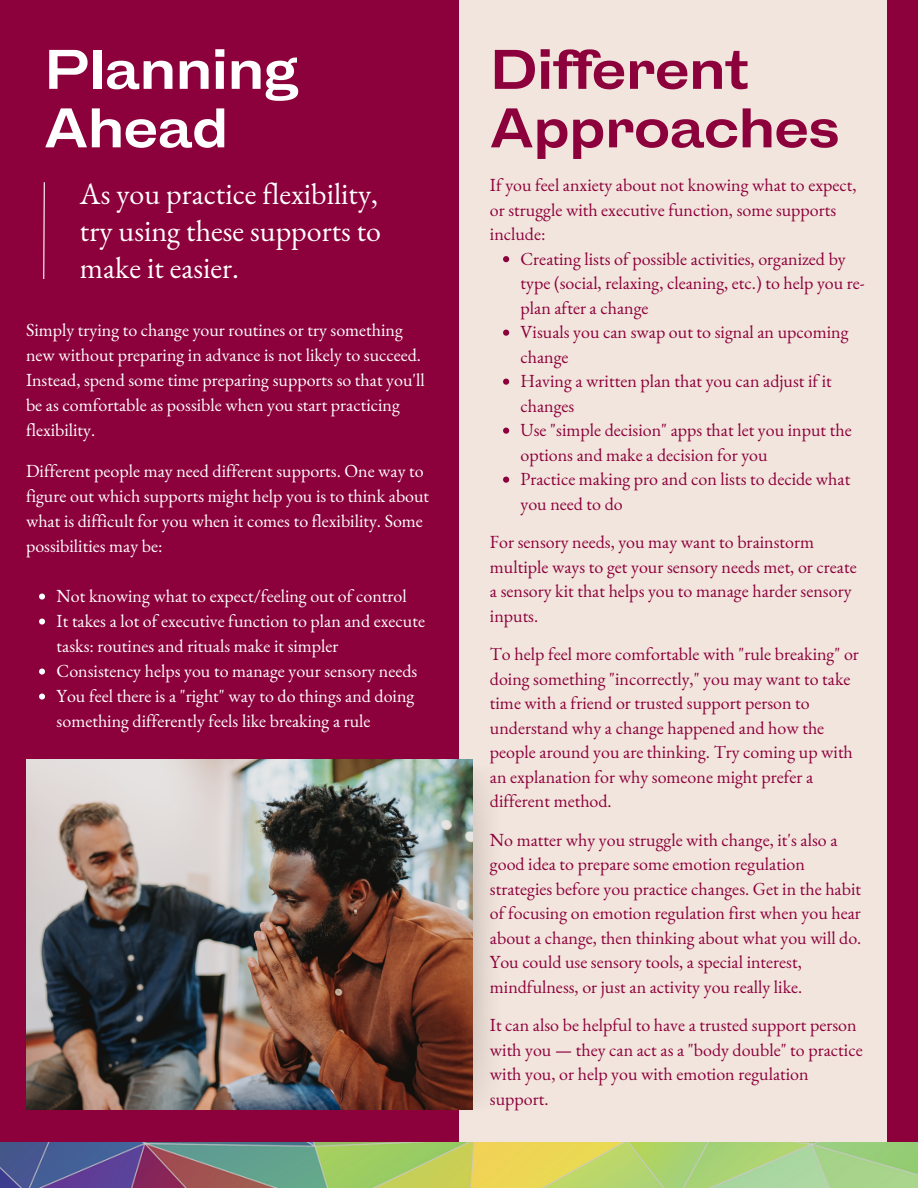
<style>
.page{position:relative;width:918px;height:1188px;background:#8c003b}
.page>*{position:absolute;margin:0;border:0;box-sizing:border-box;transform-origin:0 0}
.t1{font:700 52.5px/58.5px "HK Gothic";color:#8c003b}
.t2{font:700 52.5px/58.5px "HK Gothic";color:#fff}
.t3{font:30px/37.2px "EB Garamond";color:#fff;text-align:justify}
.t4{font:18px/24.5px "EB Garamond";color:#8c003b}
.t5{font:18px/25px "EB Garamond";color:#fff}
</style>
<div class="page">
<div style="left:459px;top:0;width:428px;height:1188px;background:#f2e5dd"></div>
<svg style="left:43px;top:182px;width:2px;height:97px"></svg>
<svg style="left:39px;top:594px;width:6px;height:6px"></svg>
<svg style="left:39px;top:619px;width:6px;height:6px"></svg>
<svg style="left:39px;top:669px;width:6px;height:6px"></svg>
<svg style="left:39px;top:694px;width:6px;height:6px"></svg>
<svg style="left:503px;top:256px;width:6px;height:6px"></svg>
<svg style="left:503px;top:330px;width:6px;height:6px"></svg>
<svg style="left:503px;top:379px;width:6px;height:6px"></svg>
<svg style="left:503px;top:428px;width:6px;height:6px"></svg>
<svg style="left:503px;top:477px;width:6px;height:6px"></svg>
<img style="left:446px;top:774px;width:43px;height:336px">
<img style="left:26px;top:760px;width:447px;height:349px">
<img style="left:0;top:1142px;width:918px;height:46px">
<p class="t2" style="left:44px;top:44px;width:255px">Planning<br>Ahead</p>
<p class="t3" style="left:80px;top:175px;width:303px">As you practice flexibility, try using these supports to make it easier.</p>
<p class="t5" style="left:26px;top:317px;width:400px">Simply trying to change your routines or try something new without preparing in advance is not likely to succeed.<br>Instead, spend some time preparing supports so that you'll be as comfortable as possible when you start practicing flexibility.</p>
<p class="t5" style="left:26px;top:458px;width:405px">Different people may need different supports. One way to figure out which supports might help you is to think about what is difficult for you when it comes to flexibility. Some possibilities may be:</p>
<p class="t5" style="left:57px;top:583px;width:370px">Not knowing what to expect/feeling out of control<br>It takes a lot of executive function to plan and execute tasks: routines and rituals make it simpler Consistency helps you to manage your sensory needs You feel there is a "right" way to do things and doing something differently feels like breaking a rule</p>
<p class="t1" style="left:490px;top:44px;width:351px">Different<br>Approaches</p>
<p class="t4" style="left:490px;top:173px;width:368px">If you feel anxiety about not knowing what to expect,</p>
<p class="t4" style="left:490px;top:197px;width:348px">or struggle with executive function, some supports</p>
<p class="t4" style="left:490px;top:222px;width:57px">include:</p>
<p class="t4" style="left:521px;top:246px;width:327px">Creating lists of possible activities, organized by</p>
<p class="t4" style="left:521px;top:271px;width:346px">type (social, relaxing, cleaning, etc.) to help you re-</p>
<p class="t4" style="left:521px;top:295px;width:130px">plan after a change</p>
<p class="t4" style="left:521px;top:320px;width:330px">Visuals you can swap out to signal an upcoming</p>
<p class="t4" style="left:521px;top:344px;width:50px">change</p>
<p class="t4" style="left:521px;top:369px;width:313px">Having a written plan that you can adjust if it</p>
<p class="t4" style="left:521px;top:393px;width:55px">changes</p>
<p class="t4" style="left:521px;top:418px;width:333px">Use "simple decision" apps that let you input the</p>
<p class="t4" style="left:521px;top:442px;width:249px">options and make a decision for you</p>
<p class="t4" style="left:521px;top:467px;width:331px">Practice making pro and con lists to decide what</p>
<p class="t4" style="left:521px;top:491px;width:104px">you need to do</p>
<p class="t4" style="left:490px;top:530px;width:368px">For sensory needs, you may want to brainstorm multiple ways to get your sensory needs met, or create a sensory kit that helps you to manage harder sensory inputs.</p>
<p class="t4" style="left:490px;top:642px;width:371px">To help feel more comfortable with "rule breaking" or doing something "incorrectly," you may want to take time with a friend or trusted support person to understand why a change happened and how the people around you are thinking. Try coming up with an explanation for why someone might prefer a different method.</p>
<p class="t4" style="left:490px;top:827px;width:373px">No matter why you struggle with change, it's also a good idea to prepare some emotion regulation strategies before you practice changes. Get in the habit of focusing on emotion regulation first when you hear about a change, then thinking about what you will do.<br>You could use sensory tools, a special interest, mindfulness, or just an activity you really like.</p>
<p class="t4" style="left:490px;top:1013px;width:374px">It can also be helpful to have a trusted support person with you — they can act as a "body double" to practice with you, or help you with emotion regulation support.</p>
</div>
